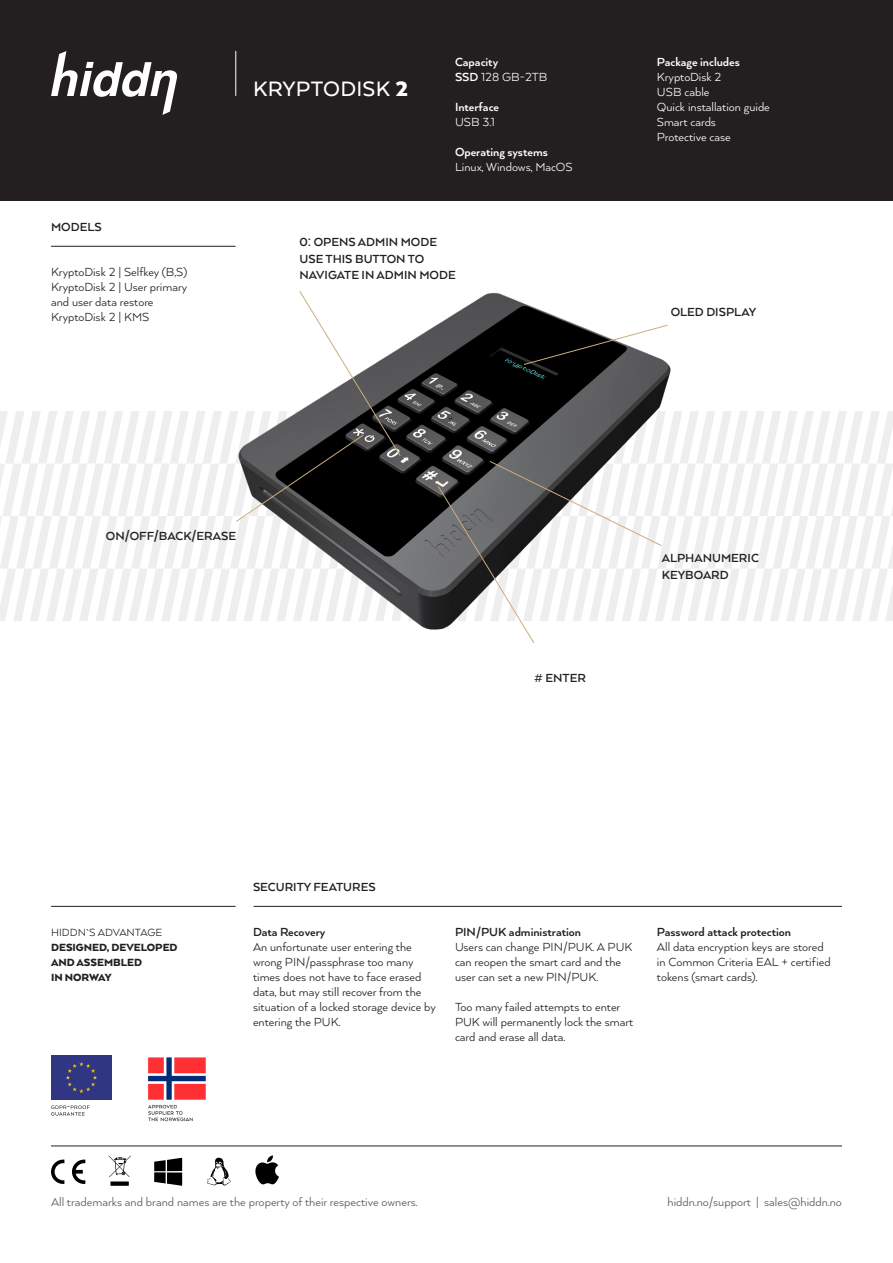
<style>
.page{position:relative;width:893px;height:1263px;background:#fff}
.page>*{position:absolute;margin:0;border:0;box-sizing:border-box;transform-origin:0 0}
.t1{font:500 24px "Arquitecta";letter-spacing:.01em;color:#fff}
.Brødtekst{font:13.5px/15px "Arquitecta";color:#231f20}
.Brødtekst-2{font:13.5px/15px "Arquitecta";color:#fff}
.Illustrasjonsforklar{font:700 13.5px/16.5px "Arquitecta";color:#231f20}
.t2{font:13.5px "Arquitecta";color:#57585a}
.Brødtekst-3{font:700 13.5px/15px "Arquitecta";color:#fff}
.Brødtekst-4{font:700 13.5px "Arquitecta";color:#231f20}
.HIDDNS_ADVANTAGE{font:900 12px/15px "Arquitecta";color:#231f20}
.s1{font-weight:900}
.s2{font-weight:400}
.s3{font-weight:700}
</style>
<div class="page">
<div style="left:0;top:0;width:893px;height:201px;background:#231f20"></div>
<svg style="left:51px;top:51px;width:126px;height:64px"></svg>
<hr style="left:236px;top:51px;width:1px;height:45px;background:#fff">
<hr style="left:51px;top:1146px;width:791px;height:1px;background:#231f20">
<hr style="left:51px;top:246px;width:185px;height:1px;background:#231f20">
<div style="left:51px;top:1056px;width:61px;height:44px;background:#303682"></div>
<svg style="left:66px;top:1062px;width:31px;height:31px"></svg>
<svg style="left:51px;top:1105px;width:39px;height:11px"></svg>
<hr style="left:51px;top:906px;width:185px;height:1px;background:#231f20">
<hr style="left:254px;top:906px;width:588px;height:1px;background:#231f20">
<svg style="left:0;top:291px;width:893px;height:352px"></svg>
<svg style="left:51px;top:1159px;width:34px;height:25px"></svg>
<svg style="left:154px;top:1158px;width:28px;height:28px"></svg>
<svg style="left:255px;top:1155px;width:24px;height:29px"></svg>
<svg style="left:207px;top:1158px;width:24px;height:27px"></svg>
<svg style="left:109px;top:1155px;width:22px;height:31px"></svg>
<img style="left:147px;top:1057px;width:59px;height:64px">
<p class="Brødtekst-4" style="left:51px;top:219px;width:52px">MODELS</p>
<p class="Brødtekst" style="left:51px;top:264px;width:138px">KryptoDisk 2 | Selfkey (B,S)<br>KryptoDisk 2 | User primary and user data restore<br>KryptoDisk 2 | KMS</p>
<p class="t1" style="left:253px;top:74px;width:156px">KRYPTODISK <span class="s1">2</span></p>
<p class="Brødtekst-3" style="left:455px;top:54px;width:94px">Capacity<br>SSD <span class="s2">128 GB-2TB</span></p>
<p class="Brødtekst-3" style="left:455px;top:99px;width:46px">Interface<br><span class="s2">USB 3.1</span></p>
<p class="Brødtekst-2" style="left:455px;top:144px;width:119px"><span class="s3">Operating systems<br></span>Linux, Windows, MacOS</p>
<p class="Illustrasjonsforklar" style="left:299px;top:233px;width:139px">0: OPENS ADMIN MODE</p>
<p class="Illustrasjonsforklar" style="left:299px;top:250px;width:158px">USE THIS BUTTON TO<br>NAVIGATE IN ADMIN MODE</p>
<p class="Brødtekst-2" style="left:657px;top:54px;width:114px"><span class="s3">Package includes<br></span>KryptoDisk 2<br>USB cable<br>Quick installation guide<br>Smart cards<br>Protective case</p>
<p class="Illustrasjonsforklar" style="left:671px;top:303px;width:87px">OLED DISPLAY</p>
<p class="Illustrasjonsforklar" style="left:106px;top:528px;width:132px">ON/OFF/BACK/ERASE</p>
<p class="Illustrasjonsforklar" style="left:534px;top:669px;width:53px"># ENTER</p>
<p class="Illustrasjonsforklar" style="left:662px;top:549px;width:99px">ALPHANUMERIC<br>KEYBOARD</p>
<p class="HIDDNS_ADVANTAGE" style="left:51px;top:925px;width:128px"><span class="s2">HIDDN`S ADVANTAGE<br></span>DESIGNED, DEVELOPED</p>
<p class="HIDDNS_ADVANTAGE" style="left:51px;top:955px;width:92px">AND ASSEMBLED<br>IN NORWAY</p>
<p class="Brødtekst-4" style="left:253px;top:879px;width:124px">SECURITY FEATURES</p>
<p class="Brødtekst" style="left:253px;top:924px;width:184px"><span class="s3">Data Recovery<br></span>An unfortunate user entering the wrong PIN/passphrase too many times does not have to face erased data, but may still recover from the situation of a locked storage device by entering the PUK.</p>
<p class="Brødtekst" style="left:455px;top:924px;width:179px"><span class="s3">PIN/PUK administration<br></span>Users can change PIN/PUK. A PUK can reopen the smart card and the user can set a new PIN/PUK.</p>
<p class="Brødtekst" style="left:455px;top:999px;width:180px">Too many failed attempts to enter<br>PUK will permanently lock the smart card and erase all data.</p>
<p class="Brødtekst" style="left:657px;top:924px;width:175px"><span class="s3">Password attack protection<br></span>All data encryption keys are stored in Common Criteria EAL + certified tokens (smart cards).</p>
<p class="t2" style="left:51px;top:1194px;width:368px">All trademarks and brand names are the property of their respective owners.</p>
<p class="t2" style="left:668px;top:1194px;width:176px">hiddn.no/support | sales@hiddn.no</p>
</div>
